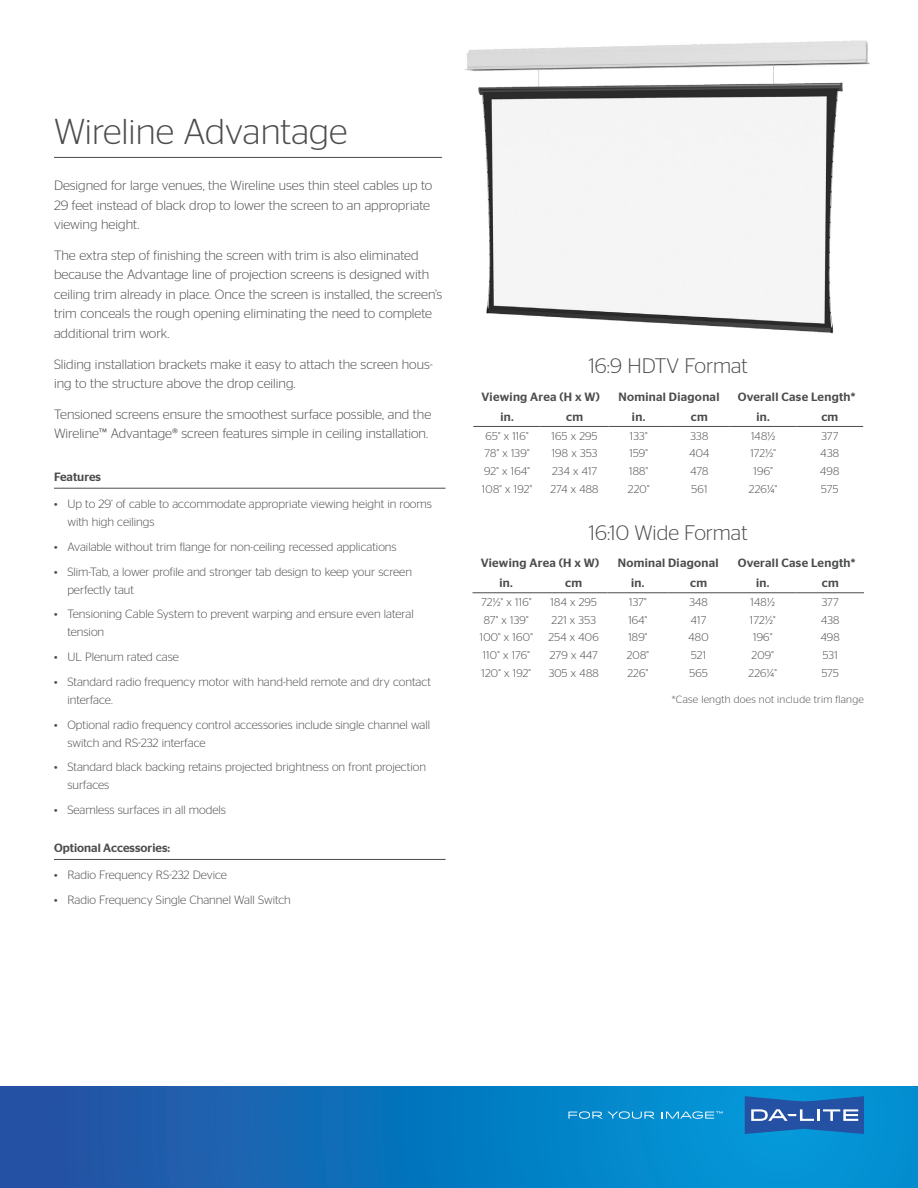
<style>
.page{position:relative;width:918px;height:1188px;background:#fff}
.page>*{position:absolute;margin:0;border:0;box-sizing:border-box;transform-origin:0 0}
.t1{font:300 36px "Stag Sans";color:#4b4c4d}
.Section_Sub_Head{font:300 21px "Stag Sans";color:#4b4c4d}
.t2{font:300 13.5px/19.5px "Stag Sans";color:#4b4c4d}
.t3{font:300 12px/18px "Stag Sans";color:#4b4c4d}
.Table_Header{font:500 12px "Stag Sans";letter-spacing:.025em;color:#4b4c4d}
.Table_Header-2{font:500 12px "Stag Sans";color:#4b4c4d}
.Chart_Type{font:300 11.25px "Stag Sans";letter-spacing:.025em;color:#4b4c4d}
.t4{font:300 10.5px "Stag Sans";letter-spacing:.025em;color:#4b4c4d}
</style>
<div class="page">
<svg style="left:0;top:1086px;width:918px;height:102px;background:#0d75bd"></svg>
<hr style="left:54px;top:488px;width:392px;height:1px;background:#4b4c4d">
<hr style="left:54px;top:859px;width:392px;height:1px;background:#4b4c4d">
<hr style="left:473px;top:426px;width:68px;height:1px;background:#4b4c4d">
<hr style="left:541px;top:426px;width:67px;height:1px;background:#4b4c4d">
<hr style="left:608px;top:426px;width:61px;height:1px;background:#4b4c4d">
<hr style="left:669px;top:426px;width:61px;height:1px;background:#4b4c4d">
<hr style="left:730px;top:426px;width:66px;height:1px;background:#4b4c4d">
<hr style="left:796px;top:426px;width:67px;height:1px;background:#4b4c4d">
<hr style="left:472px;top:592px;width:68px;height:1px;background:#4b4c4d">
<hr style="left:540px;top:592px;width:68px;height:1px;background:#4b4c4d">
<hr style="left:608px;top:592px;width:60px;height:1px;background:#4b4c4d">
<hr style="left:668px;top:592px;width:61px;height:1px;background:#4b4c4d">
<hr style="left:729px;top:592px;width:67px;height:1px;background:#4b4c4d">
<hr style="left:796px;top:592px;width:68px;height:1px;background:#4b4c4d">
<hr style="left:54px;top:157px;width:388px;height:1px;background:#4b4c4d">
<svg style="left:745px;top:1096px;width:119px;height:38px;background:#356cb3"></svg>
<svg style="left:568px;top:1111px;width:87px;height:8px"></svg>
<svg style="left:662px;top:1111px;width:61px;height:8px"></svg>
<img style="left:464px;top:40px;width:406px;height:294px">
<p class="t1" style="left:54px;top:111px;width:295px">Wireline Advantage</p>
<p class="t2" style="left:54px;top:175px;width:380px">Designed for large venues, the Wireline uses thin steel cables up to<br>29 feet instead of black drop to lower the screen to an appropriate viewing height.</p>
<p class="t2" style="left:54px;top:245px;width:390px">The extra step of finishing the screen with trim is also eliminated because the Advantage line of projection screens is designed with ceiling trim already in place. Once the screen is installed, the screen’s trim conceals the rough opening eliminating the need to complete additional trim work.</p>
<p class="t2" style="left:54px;top:354px;width:380px">Sliding installation brackets make it easy to attach the screen hous&shy;ing to the structure above the drop ceiling.</p>
<p class="t2" style="left:54px;top:404px;width:379px">Tensioned screens ensure the smoothest surface possible, and the<br>Wireline™ Advantage® screen features simple in ceiling installation.</p>
<p class="Table_Header-2" style="left:54px;top:470px;width:49px">Features</p>
<p class="t3" style="left:67px;top:495px;width:366px;text-indent:-13px">• Up to 29’ of cable to accommodate appropriate viewing height in rooms with high ceilings</p>
<p class="t3" style="left:54px;top:537px;width:344px">• Available without trim flange for non-ceiling recessed applications</p>
<p class="t3" style="left:67px;top:562px;width:346px;text-indent:-13px">• Slim-Tab, a lower profile and stronger tab design to keep your screen perfectly taut</p>
<p class="t3" style="left:67px;top:605px;width:348px;text-indent:-13px">• Tensioning Cable System to prevent warping and ensure even lateral tension</p>
<p class="t3" style="left:54px;top:648px;width:127px">• UL Plenum rated case</p>
<p class="t3" style="left:67px;top:672px;width:365px;text-indent:-13px">• Standard radio frequency motor with hand-held remote and dry contact interface.</p>
<p class="t3" style="left:67px;top:715px;width:364px;text-indent:-13px">• Optional radio frequency control accessories include single channel wall switch and RS-232 interface</p>
<p class="t3" style="left:67px;top:758px;width:360px;text-indent:-13px">• Standard black backing retains projected brightness on front projection surfaces</p>
<p class="t3" style="left:54px;top:801px;width:174px">• Seamless surfaces in all models</p>
<p class="Table_Header-2" style="left:54px;top:841px;width:118px">Optional Accessories:</p>
<p class="t3" style="left:54px;top:866px;width:175px">• Radio Frequency RS-232 Device</p>
<p class="t3" style="left:54px;top:891px;width:238px">• Radio Frequency Single Channel Wall Switch</p>
<p class="Section_Sub_Head" style="left:589px;top:354px;width:160px">16:9 HDTV Format</p>
<p class="Table_Header" style="left:482px;top:390px;width:120px">Viewing Area (H x W)</p>
<p class="Table_Header" style="left:619px;top:390px;width:102px">Nominal Diagonal</p>
<p class="Table_Header" style="left:738px;top:390px;width:119px">Overall Case Length*</p>
<p class="Table_Header" style="left:500px;top:410px;width:15px">in.</p>
<p class="Table_Header" style="left:566px;top:410px;width:18px">cm</p>
<p class="Table_Header" style="left:632px;top:410px;width:15px">in.</p>
<p class="Table_Header" style="left:691px;top:410px;width:18px">cm</p>
<p class="Table_Header" style="left:756px;top:410px;width:15px">in.</p>
<p class="Table_Header" style="left:821px;top:410px;width:18px">cm</p>
<p class="Chart_Type" style="left:485px;top:430px;width:45px">65" x 116"</p>
<p class="Chart_Type" style="left:551px;top:430px;width:48px">165 x 295</p>
<p class="Chart_Type" style="left:630px;top:430px;width:19px">133"</p>
<p class="Chart_Type" style="left:691px;top:430px;width:19px">338</p>
<p class="Chart_Type" style="left:751px;top:430px;width:26px">148½</p>
<p class="Chart_Type" style="left:821px;top:430px;width:19px">377</p>
<p class="Chart_Type" style="left:485px;top:447px;width:46px">78" x 139"</p>
<p class="Chart_Type" style="left:552px;top:447px;width:47px">198 x 353</p>
<p class="Chart_Type" style="left:629px;top:447px;width:20px">159"</p>
<p class="Chart_Type" style="left:689px;top:447px;width:21px">404</p>
<p class="Chart_Type" style="left:750px;top:447px;width:27px">172½"</p>
<p class="Chart_Type" style="left:821px;top:447px;width:20px">438</p>
<p class="Chart_Type" style="left:484px;top:465px;width:47px">92" x 164"</p>
<p class="Chart_Type" style="left:552px;top:465px;width:47px">234 x 417</p>
<p class="Chart_Type" style="left:629px;top:465px;width:21px">188"</p>
<p class="Chart_Type" style="left:691px;top:465px;width:19px">478</p>
<p class="Chart_Type" style="left:753px;top:465px;width:21px">196"</p>
<p class="Chart_Type" style="left:820px;top:465px;width:21px">498</p>
<p class="Chart_Type" style="left:482px;top:483px;width:52px">108" x 192"</p>
<p class="Chart_Type" style="left:551px;top:483px;width:49px">274 x 488</p>
<p class="Chart_Type" style="left:628px;top:483px;width:23px">220"</p>
<p class="Chart_Type" style="left:692px;top:483px;width:17px">561</p>
<p class="Chart_Type" style="left:749px;top:483px;width:30px">226¼"</p>
<p class="Chart_Type" style="left:821px;top:483px;width:19px">575</p>
<p class="Section_Sub_Head" style="left:589px;top:521px;width:160px">16:10 Wide Format</p>
<p class="Table_Header" style="left:481px;top:556px;width:120px">Viewing Area (H x W)</p>
<p class="Table_Header" style="left:618px;top:556px;width:102px">Nominal Diagonal</p>
<p class="Table_Header" style="left:738px;top:556px;width:119px">Overall Case Length*</p>
<p class="Table_Header" style="left:500px;top:576px;width:15px">in.</p>
<p class="Table_Header" style="left:565px;top:576px;width:18px">cm</p>
<p class="Table_Header" style="left:631px;top:576px;width:15px">in.</p>
<p class="Table_Header" style="left:690px;top:576px;width:18px">cm</p>
<p class="Table_Header" style="left:756px;top:576px;width:15px">in.</p>
<p class="Table_Header" style="left:822px;top:576px;width:18px">cm</p>
<p class="Chart_Type" style="left:481px;top:596px;width:52px">72½" x 116"</p>
<p class="Chart_Type" style="left:551px;top:596px;width:48px">184 x 295</p>
<p class="Chart_Type" style="left:629px;top:596px;width:19px">137"</p>
<p class="Chart_Type" style="left:689px;top:596px;width:20px">348</p>
<p class="Chart_Type" style="left:751px;top:596px;width:26px">148½</p>
<p class="Chart_Type" style="left:822px;top:596px;width:19px">377</p>
<p class="Chart_Type" style="left:484px;top:614px;width:46px">87" x 139"</p>
<p class="Chart_Type" style="left:552px;top:614px;width:46px">221 x 353</p>
<p class="Chart_Type" style="left:628px;top:614px;width:21px">164"</p>
<p class="Chart_Type" style="left:691px;top:614px;width:17px">417</p>
<p class="Chart_Type" style="left:750px;top:614px;width:27px">172½"</p>
<p class="Chart_Type" style="left:821px;top:614px;width:20px">438</p>
<p class="Chart_Type" style="left:480px;top:631px;width:54px">100" x 160"</p>
<p class="Chart_Type" style="left:549px;top:631px;width:52px">254 x 406</p>
<p class="Chart_Type" style="left:628px;top:631px;width:21px">189"</p>
<p class="Chart_Type" style="left:689px;top:631px;width:22px">480</p>
<p class="Chart_Type" style="left:753px;top:631px;width:21px">196"</p>
<p class="Chart_Type" style="left:821px;top:631px;width:21px">498</p>
<p class="Chart_Type" style="left:483px;top:649px;width:49px">110" x 176"</p>
<p class="Chart_Type" style="left:550px;top:649px;width:49px">279 x 447</p>
<p class="Chart_Type" style="left:627px;top:649px;width:24px">208"</p>
<p class="Chart_Type" style="left:691px;top:649px;width:16px">521</p>
<p class="Chart_Type" style="left:752px;top:649px;width:24px">209"</p>
<p class="Chart_Type" style="left:823px;top:649px;width:16px">531</p>
<p class="Chart_Type" style="left:481px;top:667px;width:51px">120" x 192"</p>
<p class="Chart_Type" style="left:549px;top:667px;width:52px">305 x 488</p>
<p class="Chart_Type" style="left:628px;top:667px;width:22px">226"</p>
<p class="Chart_Type" style="left:689px;top:667px;width:20px">565</p>
<p class="Chart_Type" style="left:749px;top:667px;width:30px">226¼"</p>
<p class="Chart_Type" style="left:822px;top:667px;width:19px">575</p>
<p class="t4" style="left:672px;top:693px;width:193px">*Case length does not include trim flange</p>
</div>
